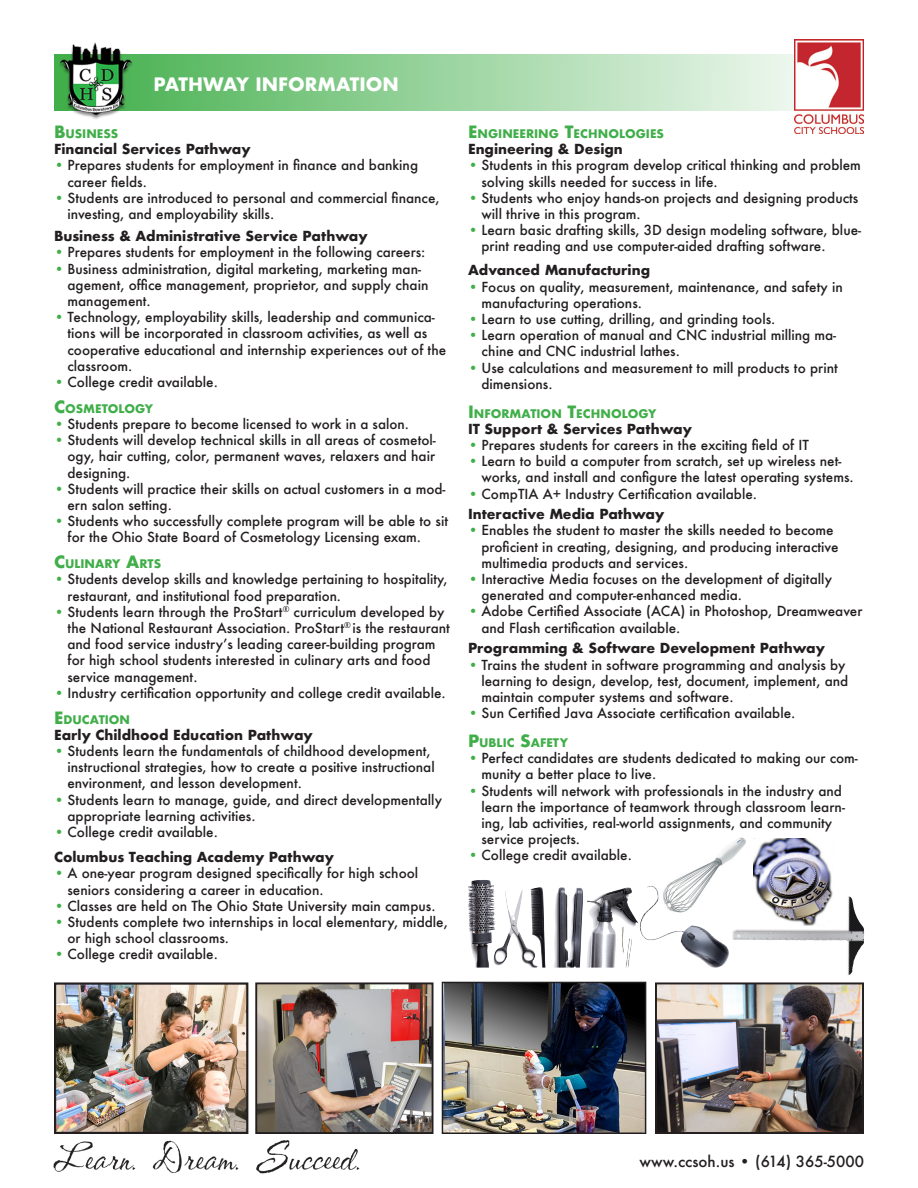
<style>
.page{position:relative;width:918px;height:1188px;background:#fff}
.page>*{position:absolute;margin:0;border:0;box-sizing:border-box;transform-origin:0 0}
.t1{font:700 18px "Futura";color:#fff}
.t2{font:500 15px "Futura";color:#231f20}
.t3{font:500 13.5px/16.2px "Futura";color:#231f20}
.t4{font:700 13.5px "Futura";color:#231f20}
.t5{font:700 11.55px "Futura";color:#40ae49}
.s1{font-size:16.5px}
.s2{color:#40ae49}
</style>
<div class="page">
<svg style="left:54px;top:54px;width:740px;height:56px;background:#9ed5a2"></svg>
<img style="left:53px;top:1140px;width:307px;height:34px">
<img style="left:658px;top:985px;width:203px;height:146px">
<div style="left:655px;top:982px;width:209px;height:152px;border:2px solid #231f20"></div>
<img style="left:258px;top:985px;width:173px;height:146px">
<div style="left:255px;top:982px;width:179px;height:152px;border:2px solid #231f20"></div>
<img style="left:57px;top:985px;width:188px;height:146px">
<div style="left:54px;top:982px;width:194px;height:152px;border:2px solid #231f20"></div>
<img style="left:444px;top:984px;width:200px;height:148px">
<div style="left:442px;top:982px;width:204px;height:152px;border:1px solid #231f20"></div>
<img style="left:667px;top:837px;width:79px;height:49px">
<img style="left:753px;top:838px;width:80px;height:58px">
<img style="left:732px;top:896px;width:132px;height:79px">
<img style="left:640px;top:886px;width:89px;height:82px">
<img style="left:468px;top:880px;width:27px;height:88px">
<img style="left:60px;top:42px;width:73px;height:77px">
<img style="left:794px;top:39px;width:70px;height:94px">
<p class="t1" style="left:153px;top:71px;width:247px">PATHWAY INFORMATION</p>
<p class="t5" style="left:54px;top:125px;width:19px"><span class="s1">B</span>USI</p>
<p class="t5" style="left:86px;top:125px;width:19px">NESS</p>
<p class="t4" style="left:54px;top:139px;width:198px">Financial Services Pathway</p>
<p class="t3" style="left:68px;top:157px;width:352px;text-indent:-14px"><span class="s2">•</span> Prepares students for employment in finance and banking career fields.</p>
<p class="t3" style="left:68px;top:189px;width:374px;text-indent:-14px"><span class="s2">•</span> Students are introduced to personal and commercial finance, investing, and employability skills.</p>
<p class="t4" style="left:54px;top:226px;width:315px">Business &amp; Administrative Service Pathway</p>
<p class="t3" style="left:54px;top:244px;width:373px"><span class="s2">•</span> Prepares students for employment in the following careers:</p>
<p class="t3" style="left:68px;top:260px;width:362px;text-indent:-14px"><span class="s2">•</span> Business administration, digital marketing, marketing man&shy;agement, office management, proprietor, and supply chain management.</p>
<p class="t3" style="left:68px;top:309px;width:380px;text-indent:-14px"><span class="s2">•</span> Technology, employability skills, leadership and communica&shy;tions will be incorporated in classroom activities, as well as cooperative educational and internship experiences out of the classroom.</p>
<p class="t3" style="left:54px;top:374px;width:165px"><span class="s2">•</span> College credit available.</p>
<p class="t5" style="left:54px;top:400px;width:91px"><span class="s1">C</span>OSMETOLOGY</p>
<p class="t3" style="left:54px;top:416px;width:356px"><span class="s2">•</span> Students prepare to become licensed to work in a salon.</p>
<p class="t3" style="left:68px;top:432px;width:370px;text-align:justify;text-indent:-14px"><span class="s2">•</span> Students will develop technical skills in all areas of cosmetol&shy;ogy, hair cutting, color, permanent waves, relaxers and hair designing.</p>
<p class="t3" style="left:68px;top:480px;width:380px;text-indent:-14px"><span class="s2">•</span> Students will practice their skills on actual customers in a mod&shy;ern salon setting.</p>
<p class="t3" style="left:68px;top:513px;width:382px;text-indent:-14px"><span class="s2">•</span> Students who successfully complete program will be able to sit for the Ohio State Board of Cosmetology Licensing exam.</p>
<p class="t5" style="left:54px;top:555px;width:102px"><span class="s1">C</span>U LI NARY <span class="s1">A</span>RTS</p>
<p class="t3" style="left:68px;top:571px;width:382px;text-indent:-14px"><span class="s2">•</span> Students develop skills and knowledge pertaining to hospitality, restaurant, and institutional food preparation.</p>
<p class="t3" style="left:68px;top:603px;width:384px;text-indent:-14px"><span class="s2">•</span> Students learn through the ProStart<sup>®</sup> curriculum developed by the National Restaurant Association. ProStart<sup>®</sup> is the restaurant and food service industry’s leading career-building program for high school students interested in culinary arts and food service management.</p>
<p class="t3" style="left:54px;top:684px;width:393px"><span class="s2">•</span> Industry certification opportunity and college credit available.</p>
<p class="t5" style="left:54px;top:711px;width:78px"><span class="s1">E</span>DUCATION</p>
<p class="t4" style="left:54px;top:725px;width:260px">Early Childhood Education Pathway</p>
<p class="t3" style="left:68px;top:743px;width:369px;text-indent:-14px"><span class="s2">•</span> Students learn the fundamentals of childhood development, instructional strategies, how to create a positive instructional environment, and lesson development.</p>
<p class="t3" style="left:68px;top:791px;width:376px;text-indent:-14px"><span class="s2">•</span> Students learn to manage, guide, and direct developmentally appropriate learning activities.</p>
<p class="t3" style="left:54px;top:824px;width:165px"><span class="s2">•</span> College credit available.</p>
<p class="t4" style="left:54px;top:847px;width:282px">Columbus Teaching Academy Pathway</p>
<p class="t3" style="left:68px;top:865px;width:352px;text-indent:-14px"><span class="s2">•</span> A one-year program designed specifically for high school seniors considering a career in education.</p>
<p class="t3" style="left:54px;top:897px;width:383px"><span class="s2">•</span> Classes are held on The Ohio State University main campus.</p>
<p class="t3" style="left:68px;top:914px;width:382px;text-indent:-14px"><span class="s2">•</span> Students complete two internships in local elementary, middle, or high school classrooms.</p>
<p class="t3" style="left:54px;top:946px;width:165px"><span class="s2">•</span> College credit available.</p>
<p class="t5" style="left:468px;top:125px;width:176px"><span class="s1">E</span>NGINEERING <span class="s1">T</span>ECHNOLOGIES</p>
<p class="t4" style="left:468px;top:139px;width:156px">Engineering &amp; Design</p>
<p class="t3" style="left:482px;top:157px;width:381px;text-indent:-14px"><span class="s2">•</span> Students in this program develop critical thinking and problem solving skills needed for success in life.</p>
<p class="t3" style="left:482px;top:189px;width:378px;text-indent:-14px"><span class="s2">•</span> Students who enjoy hands-on projects and designing products will thrive in this program.</p>
<p class="t3" style="left:482px;top:222px;width:381px;text-indent:-14px"><span class="s2">•</span> Learn basic drafting skills, 3D design modeling software, blue&shy;print reading and use computer-aided drafting software.</p>
<p class="t4" style="left:468px;top:261px;width:184px">Advanced Manufacturing</p>
<p class="t3" style="left:482px;top:278px;width:363px;text-indent:-14px"><span class="s2">•</span> Focus on quality, measurement, maintenance, and safety in manufacturing operations.</p>
<p class="t3" style="left:468px;top:311px;width:309px"><span class="s2">•</span> Learn to use cutting, drilling, and grinding tools.</p>
<p class="t3" style="left:482px;top:327px;width:356px;text-indent:-14px"><span class="s2">•</span> Learn operation of manual and CNC industrial milling ma&shy;chine and CNC industrial lathes.</p>
<p class="t3" style="left:482px;top:359px;width:358px;text-indent:-14px"><span class="s2">•</span> Use calculations and measurement to mill products to print dimensions.</p>
<p class="t5" style="left:468px;top:405px;width:181px"><span class="s1">I</span>NFORMATION <span class="s1">T</span>ECH NOLOGY</p>
<p class="t4" style="left:468px;top:419px;width:226px">IT Support &amp; Services Pathway</p>
<p class="t3" style="left:468px;top:437px;width:342px"><span class="s2">•</span> Prepares students for careers in the exciting field of IT</p>
<p class="t3" style="left:482px;top:453px;width:374px;text-indent:-14px"><span class="s2">•</span> Learn to build a computer from scratch, set up wireless net&shy;works, and install and configure the latest operating systems.</p>
<p class="t3" style="left:468px;top:485px;width:291px"><span class="s2">•</span> CompTIA A+ Industry Certification available.</p>
<p class="t4" style="left:468px;top:504px;width:198px">Interactive Media Pathway</p>
<p class="t3" style="left:482px;top:522px;width:359px;text-indent:-14px"><span class="s2">•</span> Enables the student to master the skills needed to become proficient in creating, designing, and producing interactive multimedia products and services.</p>
<p class="t3" style="left:482px;top:571px;width:352px;text-indent:-14px"><span class="s2">•</span> Interactive Media focuses on the development of digitally generated and computer-enhanced media.</p>
<p class="t3" style="left:482px;top:603px;width:382px;text-indent:-14px"><span class="s2">•</span> Adobe Certified Associate (ACA) in Photoshop, Dreamweaver and Flash certification available.</p>
<p class="t4" style="left:468px;top:639px;width:359px">Programming &amp; Software Development Pathway</p>
<p class="t3" style="left:482px;top:656px;width:368px;text-indent:-14px"><span class="s2">•</span> Trains the student in software programming and analysis by learning to design, develop, test, document, implement, and maintain computer systems and software.</p>
<p class="t3" style="left:468px;top:705px;width:329px"><span class="s2">•</span> Sun Certified Java Associate certification available.</p>
<p class="t5" style="left:468px;top:734px;width:72px"><span class="s1">P</span>UBLIC <span class="s1">S</span>AFETY</p>
<p class="t3" style="left:482px;top:750px;width:378px;text-indent:-14px"><span class="s2">•</span> Perfect candidates are students dedicated to making our com&shy;munity a better place to live.</p>
<p class="t3" style="left:482px;top:782px;width:365px;text-indent:-14px"><span class="s2">•</span> Students will network with professionals in the industry and learn the importance of teamwork through classroom learn&shy;ing, lab activities, real-world assignments, and community service projects.</p>
<p class="t3" style="left:468px;top:847px;width:165px"><span class="s2">•</span> College credit available.</p>
<p class="t2" style="left:639px;top:1152px;width:226px">www.ccsoh.us • (614) 365-5000</p>
</div>
